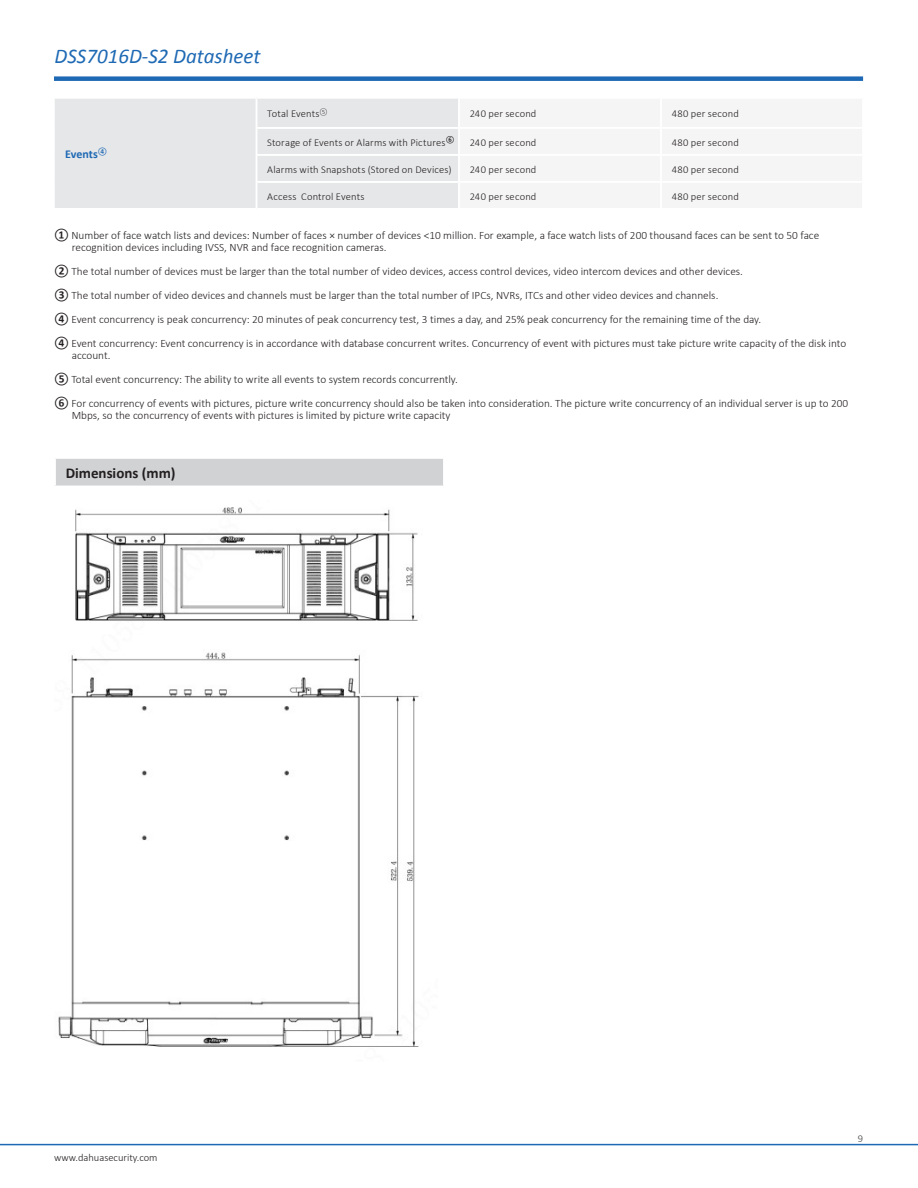
<style>
.page{position:relative;width:918px;height:1188px;background:#fff}
.page>*{position:absolute;margin:0;border:0;box-sizing:border-box;transform-origin:0 0}
.t1{font:italic 21px "Calibri";color:#1e69b4}
.t2{font:700 15px "Calibri";color:#231f20}
.t3{font:700 12px "Calibri";color:#1e69b4}
.t4{font:300 11.25px/24px "Calibri";color:#231f20}
.t5{font:300 10.5px "Calibri";letter-spacing:.015em;color:#231f20}
.t6{font:300 10.5px "Calibri";color:#413f41}
.s1{font-weight:700}
</style>
<div class="page">
<div style="left:54px;top:76px;width:809px;height:5px;background:#1e69b4"></div>
<hr style="left:0;top:1144px;width:918px;height:1px;background:#1e69b4">
<div style="left:54px;top:98px;width:202px;height:111px;background:#e6e7e9"></div>
<hr style="left:54px;top:97px;width:202px;height:2px;background:#fff">
<div style="left:257px;top:99px;width:201px;height:109px;background:#e6e7e9"></div>
<hr style="left:54px;top:208px;width:202px;height:2px;background:#fff">
<svg style="left:54px;top:99px;width:1px;height:109px"></svg>
<div style="left:55px;top:458px;width:389px;height:28px;background:#d1d2d4"></div>
<hr style="left:54px;top:457px;width:391px;height:2px;background:#fff">
<hr style="left:54px;top:459px;width:2px;height:27px;background:#fff">
<hr style="left:443px;top:459px;width:2px;height:27px;background:#fff">
<img style="left:58px;top:507px;width:364px;height:540px">
<h1 class="t1" style="left:55px;top:42px;width:207px">DSS7016D-S2 Datasheet</h1>
<p class="t5" style="left:267px;top:107px;width:62px">Total Events<sup>⑤</sup></p>
<p class="t5" style="left:470px;top:107px;width:68px">240 per second</p>
<p class="t5" style="left:672px;top:107px;width:69px">480 per second</p>
<p class="t5" style="left:267px;top:136px;width:189px">Storage of Events or Alarms with Pictures<sup>⑥</sup></p>
<p class="t5" style="left:470px;top:136px;width:68px">240 per second</p>
<p class="t5" style="left:672px;top:136px;width:69px">480 per second</p>
<p class="t5" style="left:267px;top:163px;width:186px">Alarms with Snapshots (Stored on Devices)</p>
<p class="t5" style="left:470px;top:163px;width:68px">240 per second</p>
<p class="t5" style="left:672px;top:163px;width:69px">480 per second</p>
<p class="t5" style="left:267px;top:190px;width:99px">Access Control Events</p>
<p class="t5" style="left:470px;top:190px;width:68px">240 per second</p>
<p class="t5" style="left:672px;top:190px;width:69px">480 per second</p>
<p class="t4" style="left:72px;top:229px;width:749px;line-height:12px;text-indent:-18px"><span class="s1">①</span> Number of face watch lists and devices: Number of faces × number of devices &lt;10 million. For example, a face watch lists of 200 thousand faces can be sent to 50 face recognition devices including IVSS, NVR and face recognition cameras.</p>
<p class="t4" style="left:54px;top:259px;width:794px"><span class="s1">②</span> The total number of devices must be larger than the total number of video devices, access control devices, video intercom devices and other devices.<br><span class="s1">③</span> The total number of video devices and channels must be larger than the total number of IPCs, NVRs, ITCs and other video devices and channels.<br><span class="s1">④</span> Event concurrency is peak concurrency: 20 minutes of peak concurrency test, 3 times a day, and 25% peak concurrency for the remaining time of the day.<br><span class="s1">④</span> Event concurrency: Event concurrency is in accordance with database concurrent writes. Concurrency of event with pictures must take picture write capacity of the disk into</p>
<p class="t4" style="left:54px;top:343px;width:796px;text-indent:18px">account.<br><span class="s1">⑤</span> Total event concurrency: The ability to write all events to system records concurrently.<br><span class="s1">⑥</span> For concurrency of events with pictures, picture write concurrency should also be taken into consideration. The picture write concurrency of an individual server is up to 200</p>
<p class="t4" style="left:72px;top:403px;width:380px">Mbps, so the concurrency of events with pictures is limited by picture write capacity</p>
<p class="t3" style="left:65px;top:147px;width:44px">Events<sup>④</sup></p>
<h2 class="t2" style="left:66px;top:463px;width:111px">Dimensions (mm)</h2>
<p class="t5" style="left:54px;top:1151px;width:105px">www.dahuasecurity.com</p>
<p class="t6" style="left:858px;top:1132px;width:7px">9</p>
</div>
